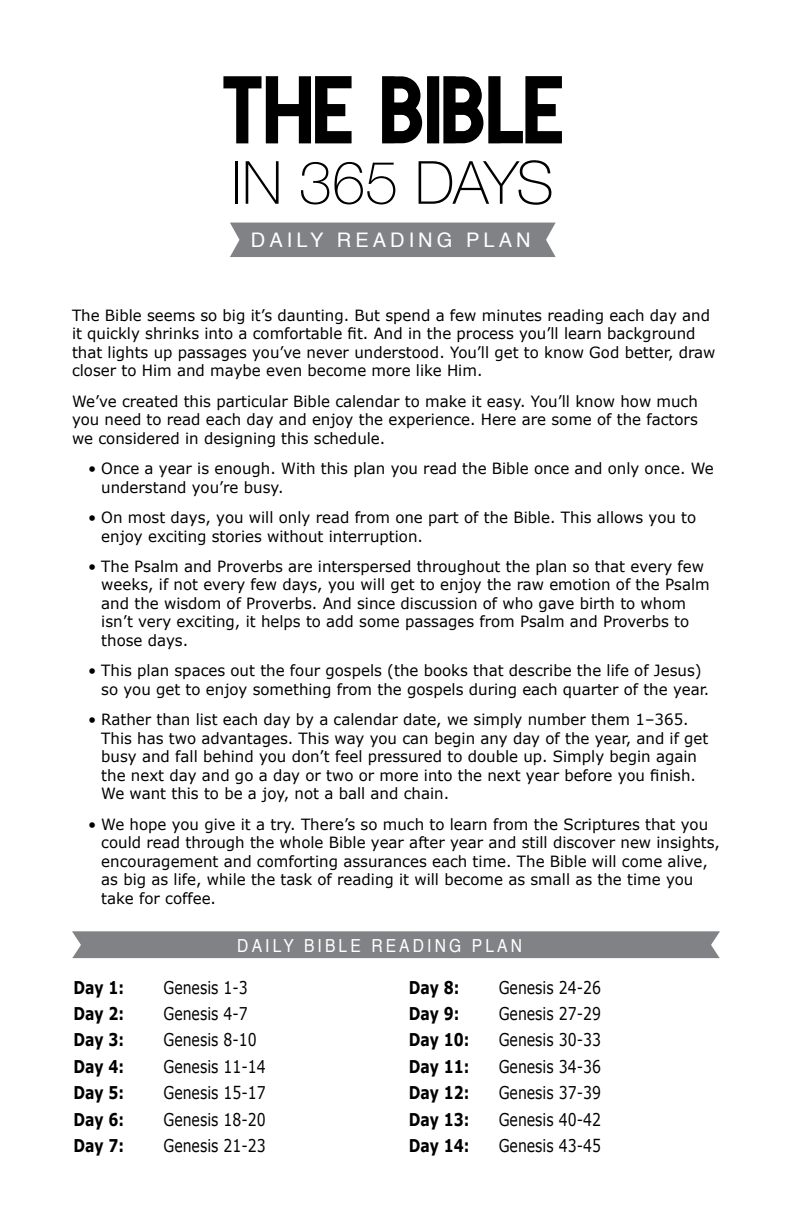
<style>
.page{position:relative;width:792px;height:1224px;background:#fff}
.page>*{position:absolute;margin:0;border:0;box-sizing:border-box;transform-origin:0 0}
.t1{font:100 59.6px "Helvetica Neue";letter-spacing:-.01em;color:#000}
.t2{font:20px "Helvetica";letter-spacing:.2em;color:#fff}
.t3{font:18px "Helvetica";letter-spacing:.2em;color:#fff;scale:.87 1}
.t4{font:17.6px "Verdana";color:#000;scale:.8 1}
.t5{font:700 17.6px "Verdana";color:#000;scale:.8 1}
.t6{font:15.4px/18.6px "Verdana";color:#000}
</style>
<div class="page">
<svg style="left:224px;top:76px;width:128px;height:67px"></svg>
<svg style="left:382px;top:76px;width:180px;height:67px"></svg>
<div style="left:230px;top:223px;width:326px;height:34px;background:#808285"></div>
<div style="left:72px;top:931px;width:648px;height:27px;background:#808285"></div>
<h1 class="t1" style="left:232px;top:137px;width:323px">IN 365 DAYS</h1>
<p class="t2" style="left:251px;top:224px;width:281px">DAILY READING PLAN</p>
<p class="t6" style="left:72px;top:306px;width:645px">The Bible seems so big it’s daunting. But spend a few minutes reading each day and it quickly shrinks into a comfortable fit. And in the process you’ll learn background that lights up passages you’ve never understood. You’ll get to know God better, draw closer to Him and maybe even become more like Him.</p>
<p class="t6" style="left:72px;top:392px;width:627px;text-align:justify">We’ve created this particular Bible calendar to make it easy. You’ll know how much you need to read each day and enjoy the experience. Here are some of the factors we considered in designing this schedule.</p>
<p class="t6" style="left:101px;top:459px;width:614px;text-indent:-13px">• Once a year is enough. With this plan you read the Bible once and only once. We understand you’re busy.</p>
<p class="t6" style="left:101px;top:508px;width:596px;text-indent:-13px">• On most days, you will only read from one part of the Bible. This allows you to enjoy exciting stories without interruption.</p>
<p class="t6" style="left:101px;top:557px;width:610px;text-indent:-13px">• The Psalm and Proverbs are interspersed throughout the plan so that every few weeks, if not every few days, you will get to enjoy the raw emotion of the Psalm and the wisdom of Proverbs. And since discussion of who gave birth to whom isn’t very exciting, it helps to add some passages from Psalm and Proverbs to those days.</p>
<p class="t6" style="left:101px;top:661px;width:610px;text-indent:-13px">• This plan spaces out the four gospels (the books that describe the life of Jesus) so you get to enjoy something from the gospels during each quarter of the year.</p>
<p class="t6" style="left:101px;top:710px;width:609px;text-indent:-13px">• Rather than list each day by a calendar date, we simply number them 1–365.<br>This has two advantages. This way you can begin any day of the year, and if get busy and fall behind you don’t feel pressured to double up. Simply begin again the next day and go a day or two or more into the next year before you finish.<br>We want this to be a joy, not a ball and chain.</p>
<p class="t6" style="left:101px;top:815px;width:620px;text-indent:-13px">• We hope you give it a try. There’s so much to learn from the Scriptures that you could read through the whole Bible year after year and still discover new insights, encouragement and comforting assurances each time. The Bible will come alive, as big as life, while the task of reading it will become as small as the time you take for coffee.</p>
<p class="t3" style="left:237px;top:932px;width:329px">DAILY BIBLE READING PLAN</p>
<p class="t5" style="left:73px;top:975px;width:65px">Day 1:</p>
<p class="t4" style="left:163px;top:975px;width:107px">Genesis 1‑3</p>
<p class="t5" style="left:73px;top:1001px;width:65px">Day 2:</p>
<p class="t4" style="left:163px;top:1002px;width:107px">Genesis 4‑7</p>
<p class="t5" style="left:73px;top:1028px;width:65px">Day 3:</p>
<p class="t4" style="left:163px;top:1028px;width:118px">Genesis 8‑10</p>
<p class="t5" style="left:73px;top:1054px;width:65px">Day 4:</p>
<p class="t4" style="left:163px;top:1054px;width:129px">Genesis 11‑14</p>
<p class="t5" style="left:73px;top:1080px;width:65px">Day 5:</p>
<p class="t4" style="left:163px;top:1081px;width:129px">Genesis 15‑17</p>
<p class="t5" style="left:73px;top:1107px;width:65px">Day 6:</p>
<p class="t4" style="left:163px;top:1107px;width:129px">Genesis 18‑20</p>
<p class="t5" style="left:73px;top:1133px;width:65px">Day 7:</p>
<p class="t4" style="left:163px;top:1134px;width:129px">Genesis 21‑23</p>
<p class="t5" style="left:409px;top:975px;width:65px">Day 8:</p>
<p class="t4" style="left:499px;top:975px;width:129px">Genesis 24‑26</p>
<p class="t5" style="left:409px;top:1001px;width:65px">Day 9:</p>
<p class="t4" style="left:499px;top:1002px;width:129px">Genesis 27‑29</p>
<p class="t5" style="left:409px;top:1028px;width:77px">Day 10:</p>
<p class="t4" style="left:499px;top:1028px;width:129px">Genesis 30‑33</p>
<p class="t5" style="left:409px;top:1054px;width:77px">Day 11:</p>
<p class="t4" style="left:499px;top:1054px;width:129px">Genesis 34‑36</p>
<p class="t5" style="left:409px;top:1080px;width:77px">Day 12:</p>
<p class="t4" style="left:499px;top:1081px;width:129px">Genesis 37‑39</p>
<p class="t5" style="left:409px;top:1107px;width:77px">Day 13:</p>
<p class="t4" style="left:499px;top:1107px;width:129px">Genesis 40‑42</p>
<p class="t5" style="left:409px;top:1133px;width:77px">Day 14:</p>
<p class="t4" style="left:499px;top:1134px;width:129px">Genesis 43‑45</p>
</div>
